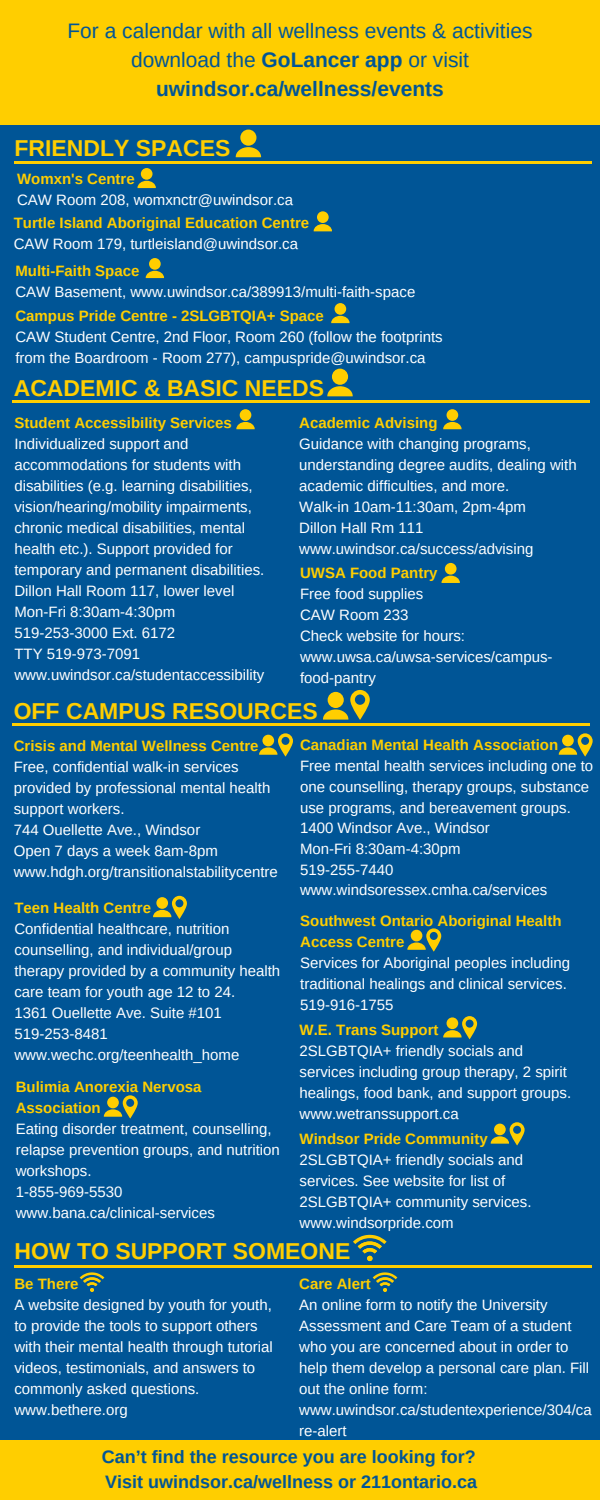
<style>
.page{position:relative;width:600px;height:1500px;background:#fff}
.page>*{position:absolute;margin:0;border:0;box-sizing:border-box;transform-origin:0 0}
.t1{font:700 23px "Arimo";color:#ffce00}
.t2{font:21px/28.8px "Arimo";color:#005596;text-align:center}
.t3{font:700 18px/24.9px "Arimo";color:#005596}
.t4{font:17.7px "Roboto Condensed";color:#282423}
.t5{font:15px/21px "Arimo";color:#fff}
.t6{font:700 15px/21px "Arimo";color:#ffce00}
.s1{font-weight:700}
</style>
<div class="page">
<div style="left:0;top:100px;width:600px;height:1400px;background:#005596"></div>
<div style="left:0;top:0;width:600px;height:125px;background:#ffce00"></div>
<div style="left:0;top:1440px;width:600px;height:60px;background:#ffce00"></div>
<svg style="left:353px;top:1235px;width:34px;height:26px"></svg>
<svg style="left:236px;top:147px;width:25px;height:10px"></svg>
<div style="left:240px;top:130px;width:16px;height:16px;background:#ffce00;border-radius:50%"></div>
<svg style="left:327px;top:386px;width:26px;height:10px"></svg>
<div style="left:332px;top:369px;width:16px;height:16px;background:#ffce00;border-radius:50%"></div>
<svg style="left:323px;top:690px;width:47px;height:30px"></svg>
<hr style="left:14px;top:161px;width:577px;height:3px;background:#ffce00">
<hr style="left:13px;top:400px;width:577px;height:3px;background:#ffce00">
<hr style="left:13px;top:723px;width:577px;height:3px;background:#ffce00">
<hr style="left:15px;top:1265px;width:577px;height:2px;background:#ffce00">
<svg style="left:80px;top:1272px;width:24px;height:20px"></svg>
<svg style="left:373px;top:1272px;width:24px;height:20px"></svg>
<svg style="left:137px;top:181px;width:19px;height:7px"></svg>
<div style="left:141px;top:168px;width:12px;height:12px;background:#ffce00;border-radius:50%"></div>
<svg style="left:314px;top:224px;width:18px;height:7px"></svg>
<div style="left:317px;top:211px;width:12px;height:12px;background:#ffce00;border-radius:50%"></div>
<svg style="left:146px;top:271px;width:18px;height:7px"></svg>
<div style="left:149px;top:258px;width:12px;height:12px;background:#ffce00;border-radius:50%"></div>
<svg style="left:331px;top:316px;width:19px;height:7px"></svg>
<div style="left:335px;top:303px;width:11px;height:12px;background:#ffce00;border-radius:50%"></div>
<svg style="left:236px;top:422px;width:19px;height:7px"></svg>
<div style="left:240px;top:409px;width:11px;height:12px;background:#ffce00;border-radius:50%"></div>
<svg style="left:443px;top:422px;width:19px;height:7px"></svg>
<div style="left:447px;top:409px;width:11px;height:12px;background:#ffce00;border-radius:50%"></div>
<svg style="left:442px;top:576px;width:18px;height:7px"></svg>
<div style="left:445px;top:563px;width:12px;height:12px;background:#ffce00;border-radius:50%"></div>
<svg style="left:259px;top:733px;width:34px;height:24px"></svg>
<svg style="left:559px;top:733px;width:34px;height:24px"></svg>
<svg style="left:153px;top:896px;width:34px;height:23px"></svg>
<svg style="left:104px;top:1095px;width:34px;height:24px"></svg>
<svg style="left:491px;top:1122px;width:34px;height:24px"></svg>
<svg style="left:443px;top:1016px;width:34px;height:23px"></svg>
<svg style="left:407px;top:928px;width:34px;height:24px"></svg>
<h2 class="t2" style="left:67px;top:16px;width:467px">For a calendar with all wellness events &amp; activities download the <span class="s1">GoLancer app</span> or visit <span class="s1">uwindsor.ca/wellness/events</span></h2>
<h1 class="t1" style="left:14px;top:135px;width:217px">FRIENDLY SPACES</h1>
<p class="t6" style="left:17px;top:168px;width:119px">Womxn's Centre</p>
<p class="t5" style="left:17px;top:189px;width:277px">CAW Room 208, womxnctr@uwindsor.ca</p>
<p class="t6" style="left:14px;top:212px;width:297px">Turtle Island Aboriginal Education Centre</p>
<p class="t5" style="left:14px;top:233px;width:286px">CAW Room 179, turtleisland@uwindsor.ca</p>
<p class="t6" style="left:15px;top:260px;width:126px">Multi-Faith Space</p>
<p class="t5" style="left:15px;top:281px;width:401px">CAW Basement, www.uwindsor.ca/389913/multi-faith-space</p>
<p class="t6" style="left:15px;top:306px;width:310px">Campus Pride Centre - 2SLGBTQIA+ Space</p>
<p class="t5" style="left:15px;top:327px;width:429px">CAW Student Centre, 2nd Floor, Room 260 (follow the footprints from the Boardroom - Room 277), campuspride@uwindsor.ca</p>
<h1 class="t1" style="left:14px;top:375px;width:312px">ACADEMIC &amp; BASIC NEEDS</h1>
<p class="t6" style="left:14px;top:412px;width:219px">Student Accessibility Services</p>
<p class="t5" style="left:14px;top:433px;width:251px">Individualized support and accommodations for students with disabilities (e.g. learning disabilities, vision/hearing/mobility impairments, chronic medical disabilities, mental health etc.). Support provided for temporary and permanent disabilities.<br>Dillon Hall Room 117, lower level Mon-Fri 8:30am-4:30pm 519-253-3000 Ext. 6172<br>TTY 519-973-7091 www.uwindsor.ca/studentaccessibility</p>
<p class="t6" style="left:299px;top:412px;width:140px">Academic Advising</p>
<p class="t5" style="left:299px;top:433px;width:279px">Guidance with changing programs, understanding degree audits, dealing with academic difficulties, and more.<br>Walk-in 10am-11:30am, 2pm-4pm<br>Dillon Hall Rm 111 www.uwindsor.ca/success/advising</p>
<p class="t6" style="left:300px;top:563px;width:139px">UWSA Food Pantry</p>
<p class="t5" style="left:300px;top:584px;width:254px">Free food supplies<br>CAW Room 233<br>Check website for hours: www.uwsa.ca/uwsa-services/campus&shy;food-pantry</p>
<h1 class="t1" style="left:14px;top:698px;width:306px">OFF CAMPUS RESOURCES</h1>
<p class="t6" style="left:14px;top:735px;width:246px">Crisis and Mental Wellness Centre</p>
<p class="t5" style="left:14px;top:756px;width:266px">Free, confidential walk-in services provided by professional mental health support workers.<br>744 Ouellette Ave., Windsor<br>Open 7 days a week 8am-8pm www.hdgh.org/transitionalstabilitycentre</p>
<p class="t6" style="left:14px;top:898px;width:138px">Teen Health Centre</p>
<p class="t5" style="left:14px;top:919px;width:267px">Confidential healthcare, nutrition counselling, and individual/group therapy provided by a community health care team for youth age 12 to 24.<br>1361 Ouellette Ave. Suite #101<br>519-253-8481 www.wechc.org/teenhealth_home</p>
<p class="t6" style="left:16px;top:1076px;width:187px">Bulimia Anorexia Nervosa<br>Association</p>
<p class="t5" style="left:16px;top:1118px;width:266px">Eating disorder treatment, counselling, relapse prevention groups, and nutrition workshops.<br>1-855-969-5530 www.bana.ca/clinical-services</p>
<p class="t6" style="left:300px;top:735px;width:260px">Canadian Mental Health Association</p>
<p class="t5" style="left:300px;top:756px;width:295px;line-height:20.7px">Free mental health services including one to one counselling, therapy groups, substance use programs, and bereavement groups.<br>1400 Windsor Ave., Windsor<br>Mon-Fri 8:30am-4:30pm<br>519-255-7440 www.windsoressex.cmha.ca/services</p>
<p class="t6" style="left:300px;top:910px;width:263px">Southwest Ontario Aboriginal Health<br>Access Centre</p>
<p class="t5" style="left:300px;top:952px;width:271px">Services for Aboriginal peoples including traditional healings and clinical services.<br>519-916-1755</p>
<p class="t6" style="left:300px;top:1019px;width:140px">W.E. Trans Support</p>
<p class="t5" style="left:300px;top:1040px;width:273px">2SLGBTQIA+ friendly socials and services including group therapy, 2 spirit healings, food bank, and support groups. www.wetranssupport.ca</p>
<p class="t6" style="left:300px;top:1128px;width:190px">Windsor Pride Community</p>
<p class="t5" style="left:300px;top:1149px;width:233px">2SLGBTQIA+ friendly socials and services. See website for list of<br>2SLGBTQIA+ community services. www.windsorpride.com</p>
<h1 class="t1" style="left:14px;top:1239px;width:337px">HOW TO SUPPORT SOMEONE</h1>
<p class="t6" style="left:14px;top:1274px;width:66px">Be There</p>
<p class="t5" style="left:14px;top:1295px;width:260px">A website designed by youth for youth, to provide the tools to support others with their mental health through tutorial videos, testimonials, and answers to commonly asked questions. www.bethere.org</p>
<p class="t3" style="left:102px;top:1445px;width:377px">Can’t find the resource you are looking for?<br>Visit uwindsor.ca/wellness or 211ontario.ca</p>
<p class="t6" style="left:299px;top:1274px;width:73px">Care Alert</p>
<p class="t5" style="left:299px;top:1295px;width:294px">An online form to notify the University Assessment and Care Team of a student who you are concerned about in order to help them develop a personal care plan. Fill out the online form: www.uwindsor.ca/studentexperience/304/ca re-alert</p>
<p class="t4" style="left:431px;top:1327px;width:6px">.</p>
</div>
